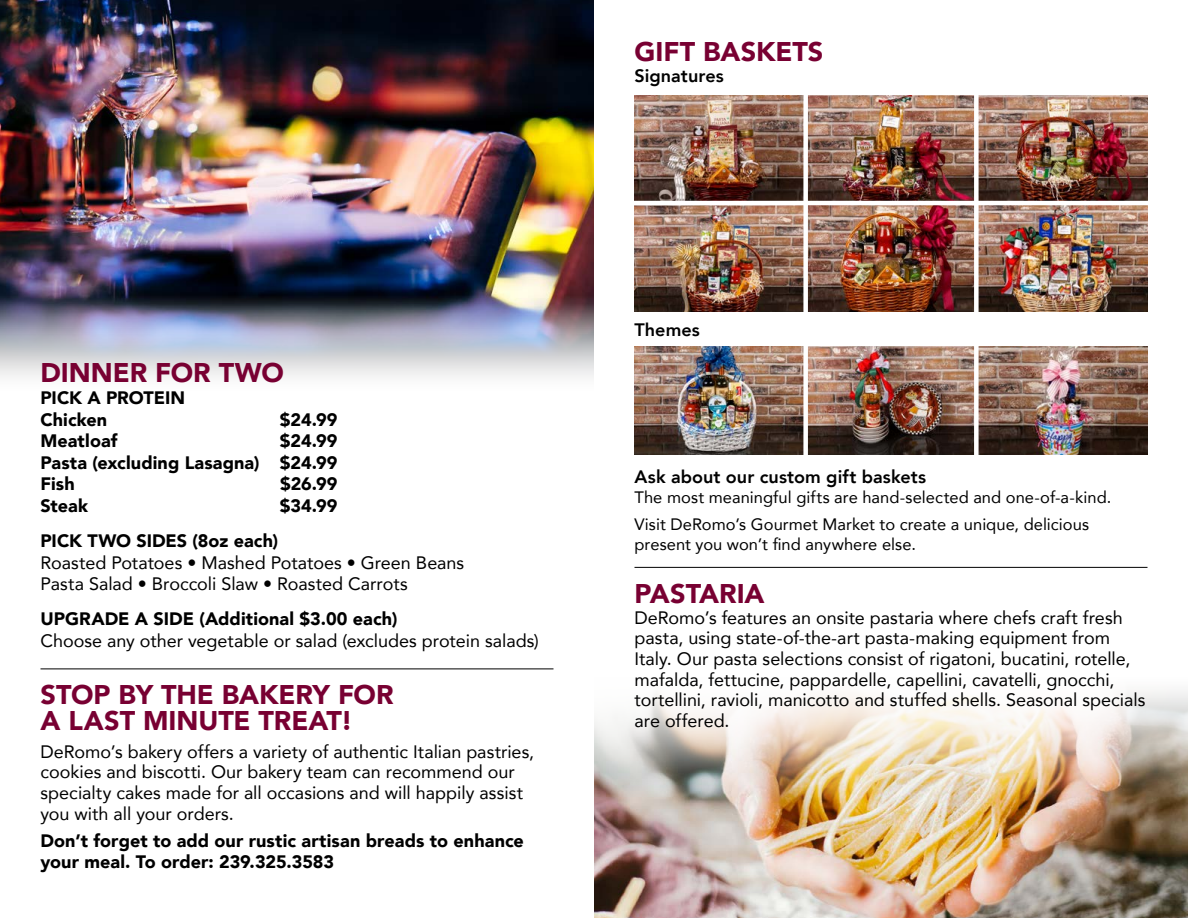
<style>
.page{position:relative;width:1188px;height:918px;background:#fff}
.page>*{position:absolute;margin:0;border:0;box-sizing:border-box;transform-origin:0 0}
.t1{font:900 27px/26.4px "Avenir";letter-spacing:-.005em;color:#780032}
.List_Paragraph{font:18px/20.7px "Avenir";color:#000}
.List_Paragraph-2{font:900 18px/20.7px "Avenir";color:#000}
.t2{font:800 18px "Avenir";letter-spacing:.005em;color:#000}
.t3{font:16.5px/19.8px "Avenir";letter-spacing:.005em;color:#000}
</style>
<div class="page">
<img style="left:0;top:0;width:594px;height:377px">
<img style="left:634px;top:95px;width:514px;height:216px">
<hr style="left:627px;top:201px;width:531px;height:4px;background:#fff">
<div style="left:803px;top:90px;width:5px;height:224px;background:#fff"></div>
<img style="left:634px;top:347px;width:514px;height:108px">
<div style="left:803px;top:337px;width:5px;height:125px;background:#fff"></div>
<div style="left:974px;top:337px;width:5px;height:125px;background:#fff"></div>
<div style="left:974px;top:90px;width:5px;height:224px;background:#fff"></div>
<img style="left:594px;top:691px;width:594px;height:227px">
<hr style="left:40px;top:669px;width:514px;height:1px;background:#000">
<hr style="left:634px;top:567px;width:514px;height:1px;background:#000">
<p class="t1" style="left:40px;top:359px;width:245px">DINNER FOR TWO</p>
<p class="List_Paragraph-2" style="left:40px;top:387px;width:146px">PICK A PROTEIN</p>
<p class="List_Paragraph-2" style="left:40px;top:408px;width:68px">Chicken</p>
<p class="List_Paragraph-2" style="left:280px;top:408px;width:59px">$24.99</p>
<p class="List_Paragraph-2" style="left:40px;top:430px;width:78px">Meatloaf</p>
<p class="List_Paragraph-2" style="left:280px;top:430px;width:59px">$24.99</p>
<p class="List_Paragraph-2" style="left:40px;top:452px;width:298px">Pasta (excluding Lasagna) $24.99</p>
<p class="List_Paragraph-2" style="left:40px;top:473px;width:36px">Fish</p>
<p class="List_Paragraph-2" style="left:280px;top:473px;width:59px">$26.99</p>
<p class="List_Paragraph-2" style="left:40px;top:495px;width:49px">Steak</p>
<p class="List_Paragraph-2" style="left:280px;top:495px;width:59px">$34.99</p>
<p class="List_Paragraph-2" style="left:40px;top:530px;width:239px">PICK TWO SIDES (8oz each)</p>
<p class="List_Paragraph" style="left:40px;top:552px;width:425px">Roasted Potatoes • Mashed Potatoes • Green Beans</p>
<p class="List_Paragraph" style="left:40px;top:573px;width:369px">Pasta Salad • Broccoli Slaw • Roasted Carrots</p>
<p class="List_Paragraph-2" style="left:40px;top:608px;width:358px">UPGRADE A SIDE (Additional $3.00 each)</p>
<p class="List_Paragraph" style="left:40px;top:630px;width:500px">Choose any other vegetable or salad (excludes protein salads)</p>
<p class="t1" style="left:40px;top:681px;width:355px">STOP BY THE BAKERY FOR<br>A LAST MINUTE TREAT!</p>
<p class="List_Paragraph" style="left:40px;top:741px;width:495px">DeRomo’s bakery offers a variety of authentic Italian pastries, cookies and biscotti. Our bakery team can recommend our specialty cakes made for all occasions and will happily assist you with all your orders.</p>
<p class="List_Paragraph-2" style="left:40px;top:830px;width:485px">Don’t forget to add our rustic artisan breads to enhance your meal. To order: 239.325.3583</p>
<p class="t1" style="left:634px;top:37px;width:190px">GIFT BASKETS</p>
<p class="t2" style="left:634px;top:62px;width:91px">Signatures</p>
<p class="t2" style="left:634px;top:315px;width:67px">Themes</p>
<p class="t2" style="left:634px;top:463px;width:293px">Ask about our custom gift baskets</p>
<p class="t3" style="left:634px;top:487px;width:478px">The most meaningful gifts are hand-selected and one-of-a-kind.</p>
<p class="t3" style="left:634px;top:514px;width:456px">Visit DeRomo’s Gourmet Market to create a unique, delicious present you won’t find anywhere else.</p>
<p class="t1" style="left:634px;top:580px;width:132px">PASTARIA</p>
<p class="List_Paragraph" style="left:634px;top:606px;width:512px">DeRomo’s features an onsite pastaria where chefs craft fresh pasta, using state-of-the-art pasta-making equipment from Italy. Our pasta selections consist of rigatoni, bucatini, rotelle, mafalda, fettucine, pappardelle, capellini, cavatelli, gnocchi, tortellini, ravioli, manicotto and stuffed shells. Seasonal specials are offered.</p>
</div>
